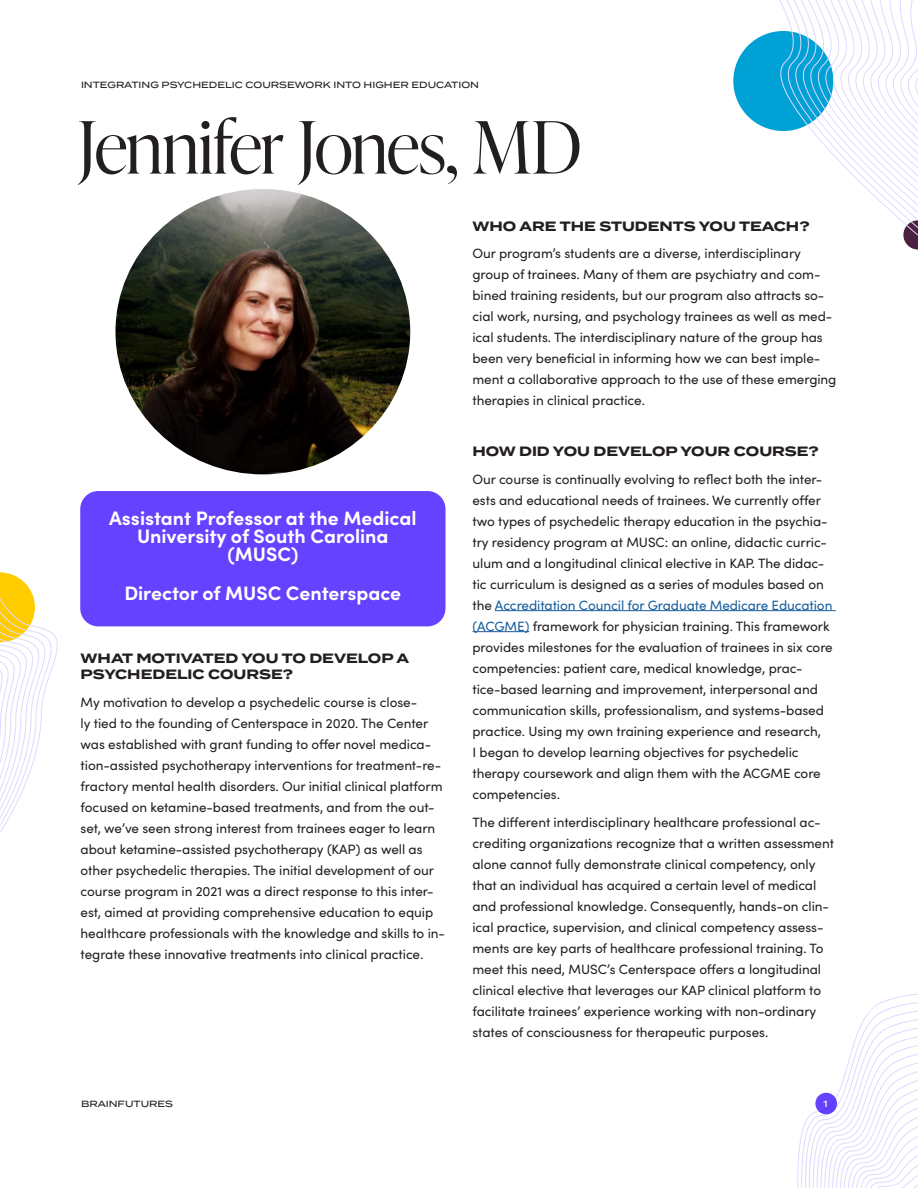
<style>
.page{position:relative;width:918px;height:1188px;background:#fff}
.page>*{position:absolute;margin:0;border:0;box-sizing:border-box;transform-origin:0 0}
.Body__Headline{font:300 72px "Ivy Presto Display";letter-spacing:-.02em;color:#231f20}
.Body__Intro_Box{font:700 19.5px/18px "Sofia Pro";color:#fff;text-align:center}
.Body__Bullets{font:13.5px/21px "Sofia Pro";letter-spacing:-.005em;color:#231f20}
.Body__Numbers{font:700 13.5px/16.2px "Termina";color:#231f20}
.t1{font:500 9px "Termina";color:#231f20}
.t2{font:500 9px "Termina";color:#fff}
.s1{color:#175d9e}
</style>
<div class="page">
<svg style="left:797px;top:994px;width:121px;height:194px"></svg>
<div style="left:815px;top:1093px;width:22px;height:21px;background:#6442ff;border-radius:50%"></div>
<svg style="left:0;top:572px;width:57px;height:261px"></svg>
<svg style="left:733px;top:0;width:185px;height:250px"></svg>
<hr style="left:495px;top:610px;width:341px;height:1px;background:#175d9e">
<hr style="left:472px;top:631px;width:57px;height:1px;background:#175d9e">
<div style="left:80px;top:491px;width:366px;height:135px;background:#6442ff;border-radius:18px"></div>
<img style="left:115px;top:189px;width:296px;height:286px">
<p class="t1" style="left:81px;top:78px;width:400px">INTEGRATING PSYCHEDELIC COURSEWORK INTO HIGHER EDUCATION</p>
<p class="Body__Headline" style="left:78px;top:96px;width:505px">Jennifer Jones, MD</p>
<p class="Body__Numbers" style="left:472px;top:218px;width:339px">WHO ARE THE STUDENTS YOU TEACH?</p>
<p class="Body__Bullets" style="left:472px;top:242px;width:366px">Our program’s students are a diverse, interdisciplinary group of trainees. Many of them are psychiatry and com&shy;bined training residents, but our program also attracts so&shy;cial work, nursing, and psychology trainees as well as med&shy;ical students. The interdisciplinary nature of the group has been very beneficial in informing how we can best imple&shy;ment a collaborative approach to the use of these emerging therapies in clinical practice.</p>
<p class="Body__Numbers" style="left:472px;top:444px;width:348px">HOW DID YOU DEVELOP YOUR COURSE?</p>
<p class="Body__Bullets" style="left:472px;top:468px;width:362px">Our course is continually evolving to reflect both the inter&shy;ests and educational needs of trainees. We currently offer two types of psychedelic therapy education in the psychia&shy;try residency program at MUSC: an online, didactic curric&shy;ulum and a longitudinal clinical elective in KAP. The didac&shy;tic curriculum is designed as a series of modules based on the <span class="s1">Accreditation Council for Graduate Medicare Education (ACGME)</span> framework for physician training. This framework provides milestones for the evaluation of trainees in six core competencies: patient care, medical knowledge, prac&shy;tice-based learning and improvement, interpersonal and communication skills, professionalism, and systems-based practice. Using my own training experience and research,<br>I began to develop learning objectives for psychedelic therapy coursework and align them with the ACGME core competencies.</p>
<p class="Body__Bullets" style="left:472px;top:811px;width:363px">The different interdisciplinary healthcare professional ac&shy;crediting organizations recognize that a written assessment alone cannot fully demonstrate clinical competency, only that an individual has acquired a certain level of medical and professional knowledge. Consequently, hands-on clin&shy;ical practice, supervision, and clinical competency assess&shy;ments are key parts of healthcare professional training. To meet this need, MUSC’s Centerspace offers a longitudinal clinical elective that leverages our KAP clinical platform to facilitate trainees’ experience working with non-ordinary states of consciousness for therapeutic purposes.</p>
<p class="Body__Intro_Box" style="left:109px;top:508px;width:309px">Assistant Professor at the Medical<br>University of South Carolina (MUSC)</p>
<p class="Body__Intro_Box" style="left:124px;top:582px;width:278px">Director of MUSC Centerspace</p>
<p class="Body__Numbers" style="left:81px;top:650px;width:330px">WHAT MOTIVATED YOU TO DEVELOP A<br>PSYCHEDELIC COURSE?</p>
<p class="Body__Bullets" style="left:81px;top:691px;width:366px">My motivation to develop a psychedelic course is close-<br>ly tied to the founding of Centerspace in 2020. The Center was established with grant funding to offer novel medica&shy;tion-assisted psychotherapy interventions for treatment-re&shy;fractory mental health disorders. Our initial clinical platform focused on ketamine-based treatments, and from the out&shy;set, we’ve seen strong interest from trainees eager to learn about ketamine-assisted psychotherapy (KAP) as well as other psychedelic therapies. The initial development of our course program in 2021 was a direct response to this inter&shy;est, aimed at providing comprehensive education to equip healthcare professionals with the knowledge and skills to in&shy;tegrate these innovative treatments into clinical practice.</p>
<p class="t1" style="left:81px;top:1097px;width:94px">BRAINFUTURES</p>
<p class="t2" style="left:823px;top:1097px;width:6px">1</p>
</div>
